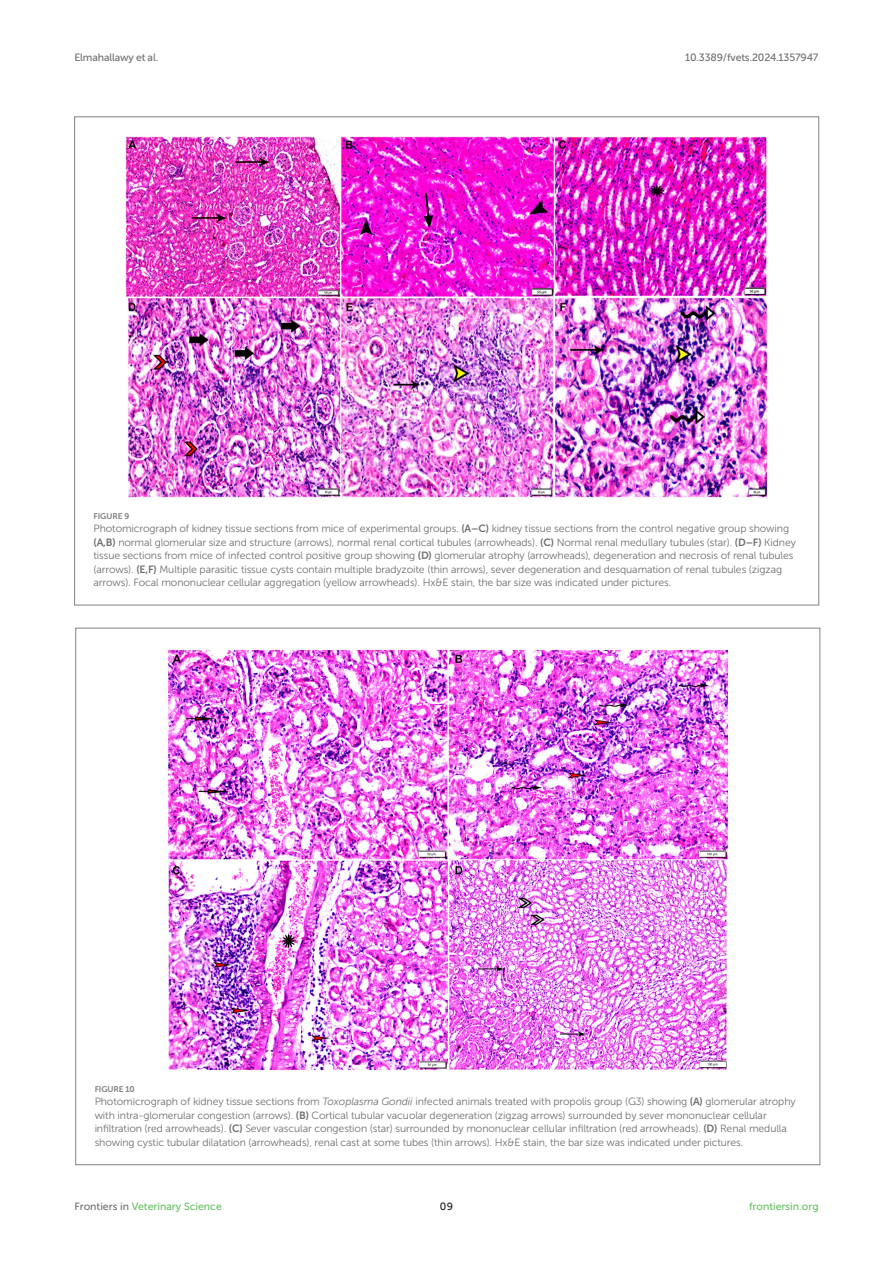
<style>
.page{position:relative;width:893px;height:1263px;background:#fff}
.page>*{position:absolute;margin:0;border:0;box-sizing:border-box;transform-origin:0 0}
.FIG_LEG{font:10.5px/13.5px "Museo Sans 300";letter-spacing:-.01em;color:#706f70}
.t1{font:10.5px "Museo Sans 500";color:#65c161}
.t2{font:10.5px "Museo Sans 500";letter-spacing:-.015em;color:#706f70}
.t3{font:10.5px "Museo Sans 500";color:#1b1c1b}
.FIG_HD{font:8.25px "Museo Sans 700";letter-spacing:-.01em;color:#7e7f7f}
.s1{font-family:"Museo Sans 700"}
.s2{font-style:italic}
.s3{color:#706f70}
</style>
<div class="page">
<img style="left:125px;top:136px;width:643px;height:363px">
<img style="left:167px;top:649px;width:562px;height:422px">
<p class="t2" style="left:74px;top:51px;width:85px">Elmahallawy et al.</p>
<p class="t2" style="left:685px;top:51px;width:135px">10.3389/fvets.2024.1357947</p>
<p class="FIG_HD" style="left:94px;top:511px;width:37px">FIGURE 9</p>
<p class="FIG_LEG" style="left:94px;top:522px;width:704px">Photomicrograph of kidney tissue sections from mice of experimental groups. <span class="s1">(A–C)</span> kidney tissue sections from the control negative group showing <span class="s1">(A,B)</span> normal glomerular size and structure (arrows), normal renal cortical tubules (arrowheads). <span class="s1">(C)</span> Normal renal medullary tubules (star). <span class="s1">(D–F)</span> Kidney tissue sections from mice of infected control positive group showing <span class="s1">(D)</span> glomerular atrophy (arrowheads), degeneration and necrosis of renal tubules (arrows). <span class="s1">(E,F)</span> Multiple parasitic tissue cysts contain multiple bradyzoite (thin arrows), sever degeneration and desquamation of renal tubules (zigzag arrows). Focal mononuclear cellular aggregation (yellow arrowheads). Hx&amp;E stain, the bar size was indicated under pictures.</p>
<p class="FIG_HD" style="left:95px;top:1084px;width:42px">FIGURE 10</p>
<p class="FIG_LEG" style="left:95px;top:1095px;width:702px">Photomicrograph of kidney tissue sections from <span class="s2">Toxoplasma Gondii</span> infected animals treated with propolis group (G3) showing <span class="s1">(A)</span> glomerular atrophy with intra-glomerular congestion (arrows). <span class="s1">(B)</span> Cortical tubular vacuolar degeneration (zigzag arrows) surrounded by sever mononuclear cellular infiltration (red arrowheads). <span class="s1">(C)</span> Sever vascular congestion (star) surrounded by mononuclear cellular infiltration (red arrowheads). <span class="s1">(D)</span> Renal medulla showing cystic tubular dilatation (arrowheads), renal cast at some tubes (thin arrows). Hx&amp;E stain, the bar size was indicated under pictures.</p>
<p class="t1" style="left:74px;top:1200px;width:149px"><span class="s3">Frontiers in</span> Veterinary Science</p>
<p class="t3" style="left:440px;top:1200px;width:15px">09</p>
<p class="t1" style="left:749px;top:1200px;width:71px">frontiersin.org</p>
</div>
